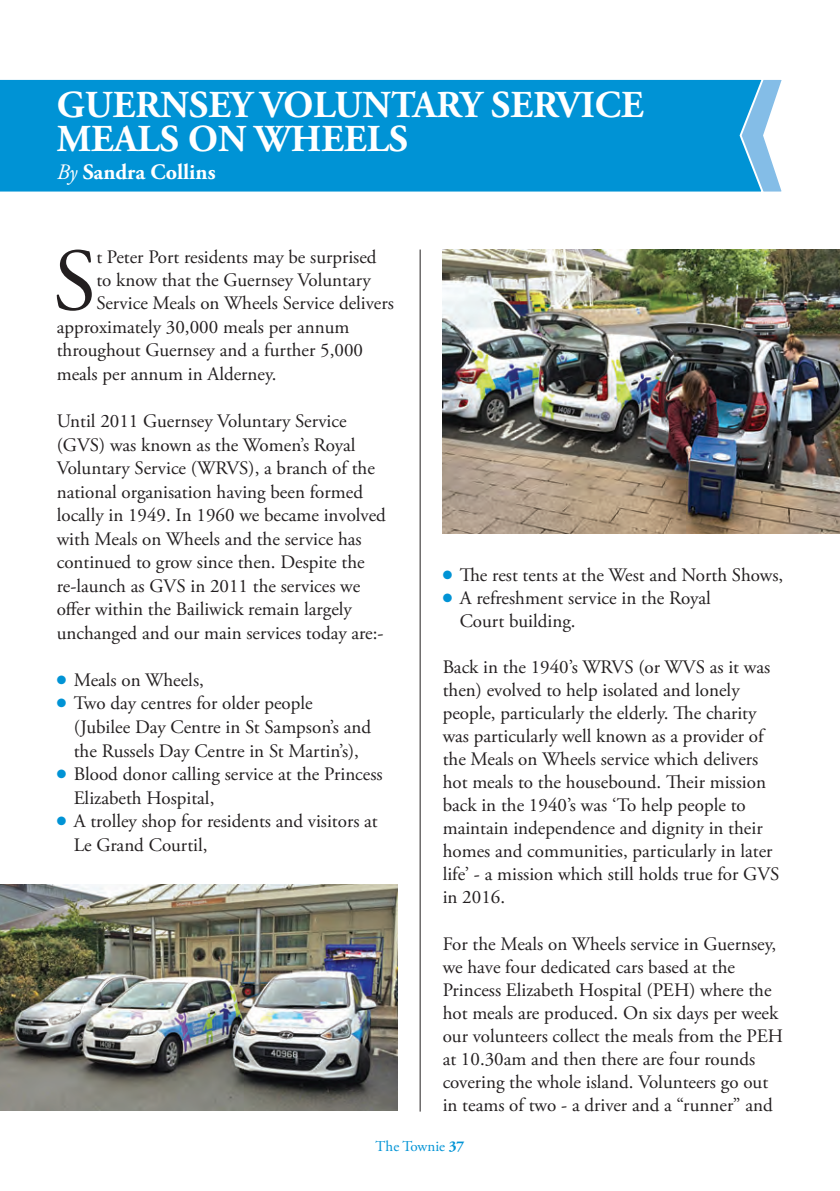
<style>
.page{position:relative;width:840px;height:1191px;background:#fff}
.page>*{position:absolute;margin:0;border:0;box-sizing:border-box;transform-origin:0 0}
.t1{font:88.4px "Adobe Garamond Pro";color:#231f20}
.t2{font:700 38px "Adobe Garamond Pro";color:#fff}
.t3{font:700 22px "Adobe Garamond Pro";color:#fff}
.t4{font:19px/23px "Adobe Garamond Pro";color:#231f20}
.t5{font:15px "Adobe Garamond Pro";color:#0093d5}
.s1{font-weight:400;font-style:italic}
.s2{color:#0093d5}
.s3{font-weight:700}
</style>
<div class="page">
<hr style="left:419px;top:249px;width:1px;height:862px;background:#231f20">
<svg style="left:765px;top:80px;width:17px;height:112px"></svg>
<div style="left:0;top:79px;width:765px;height:113px;background:#0093d5"></div>
<img style="left:442px;top:249px;width:397px;height:284px">
<img style="left:0;top:884px;width:397px;height:226px">
<p class="t2" style="left:57px;top:83px;width:588px">GUERNSEY VOLUNTARY SERVICE</p>
<p class="t2" style="left:57px;top:117px;width:353px">MEALS ON WHEELS</p>
<p class="t3" style="left:57px;top:160px;width:160px"><span class="s1">By</span> Sandra Collins</p>
<p class="t1" style="left:53px;top:228px;width:45px">S</p>
<p class="t4" style="left:96px;top:246px;width:281px">t Peter Port residents may be surprised</p>
<p class="t4" style="left:96px;top:269px;width:276px">to know that the Guernsey Voluntary</p>
<p class="t4" style="left:96px;top:292px;width:299px">Service Meals on Wheels Service delivers</p>
<p class="t4" style="left:57px;top:316px;width:294px">approximately 30,000 meals per annum</p>
<p class="t4" style="left:57px;top:339px;width:307px">throughout Guernsey and a further 5,000</p>
<p class="t4" style="left:57px;top:363px;width:221px">meals per annum in Alderney.</p>
<p class="t4" style="left:57px;top:410px;width:330px;line-height:23.6px">Until 2011 Guernsey Voluntary Service (GVS) was known as the Women’s Royal Voluntary Service (WRVS), a branch of the national organisation having been formed locally in 1949. In 1960 we became involved with Meals on Wheels and the service has continued to grow since then. Despite the re-launch as GVS in 2011 the services we offer within the Bailiwick remain largely unchanged and our main services today are:-</p>
<p class="t4" style="left:57px;top:669px;width:148px"><span class="s2">●</span> Meals on Wheels,</p>
<p class="t4" style="left:57px;top:692px;width:257px"><span class="s2">●</span> Two day centres for older people</p>
<p class="t4" style="left:74px;top:716px;width:299px">(Jubilee Day Centre in St Sampson’s and</p>
<p class="t4" style="left:74px;top:739px;width:286px">the Russels Day Centre in St Martin’s),</p>
<p class="t4" style="left:57px;top:763px;width:327px"><span class="s2">●</span> Blood donor calling service at the Princess</p>
<p class="t4" style="left:74px;top:786px;width:142px">Elizabeth Hospital,</p>
<p class="t4" style="left:57px;top:810px;width:322px"><span class="s2">●</span> A trolley shop for residents and visitors at</p>
<p class="t4" style="left:74px;top:834px;width:135px">Le Grand Courtil,</p>
<p class="t4" style="left:442px;top:564px;width:342px"><span class="s2">●</span> The rest tents at the West and North Shows,</p>
<p class="t4" style="left:442px;top:587px;width:269px"><span class="s2">●</span> A refreshment service in the Royal</p>
<p class="t4" style="left:459px;top:610px;width:117px">Court building.</p>
<p class="t4" style="left:442px;top:656px;width:338px">Back in the 1940’s WRVS (or WVS as it was then) evolved to help isolated and lonely people, particularly the elderly. The charity was particularly well known as a provider of the Meals on Wheels service which delivers hot meals to the housebound. Their mission back in the 1940’s was ‘To help people to maintain independence and dignity in their homes and communities, particularly in later life’ - a mission which still holds true for GVS in 2016.</p>
<p class="t4" style="left:442px;top:932px;width:342px">For the Meals on Wheels service in Guernsey, we have four dedicated cars based at the Princess Elizabeth Hospital (PEH) where the hot meals are produced. On six days per week our volunteers collect the meals from the PEH at 10.30am and then there are four rounds covering the whole island. Volunteers go out in teams of two - a driver and a “runner” and</p>
<p class="t5" style="left:375px;top:1137px;width:90px">The Townie <span class="s3">37</span></p>
</div>
